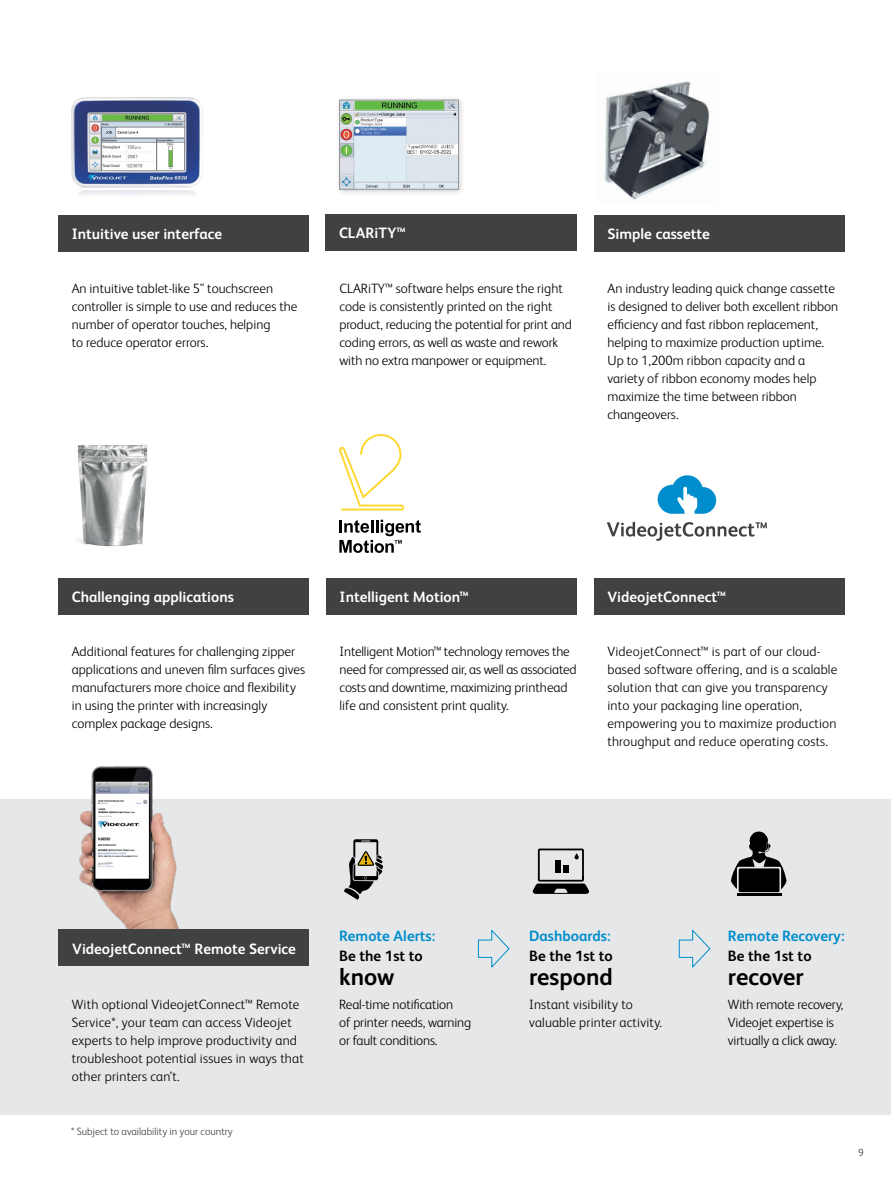
<style>
.page{position:relative;width:891px;height:1188px;background:#fff}
.page>*{position:absolute;margin:0;border:0;box-sizing:border-box;transform-origin:0 0}
.t1{font:700 24px "FS Albert Pro";color:#000}
.t2{font:700 15px "FS Albert Pro";color:#fff}
.t3{font:700 15px "FS Albert Pro";color:#008dcd}
.t4{font:700 15px "FS Albert Pro";color:#000}
.t5{font:300 13.5px/18px "FS Albert Pro";color:#000}
.t6{font:300 10.5px "FS Albert Pro";color:#414042}
</style>
<div class="page">
<div style="left:0;top:799px;width:891px;height:316px;background:#e6e7e8"></div>
<svg style="left:533px;top:849px;width:56px;height:45px"></svg>
<svg style="left:344px;top:839px;width:39px;height:61px"></svg>
<hr style="left:737px;top:893px;width:44px;height:3px;background:#000">
<svg style="left:731px;top:832px;width:56px;height:60px"></svg>
<img style="left:603px;top:81px;width:107px;height:119px">
<img style="left:77px;top:444px;width:71px;height:103px">
<svg style="left:657px;top:475px;width:60px;height:39px"></svg>
<svg style="left:607px;top:522px;width:160px;height:19px"></svg>
<img style="left:70px;top:766px;width:113px;height:164px">
<img style="left:71px;top:97px;width:132px;height:98px">
<div style="left:58px;top:215px;width:251px;height:36px;background:#414042"></div>
<div style="left:594px;top:578px;width:251px;height:37px;background:#414042"></div>
<div style="left:594px;top:215px;width:251px;height:36px;background:#414042"></div>
<svg style="left:339px;top:434px;width:65px;height:77px"></svg>
<svg style="left:339px;top:520px;width:82px;height:33px"></svg>
<div style="left:326px;top:578px;width:251px;height:37px;background:#414042"></div>
<div style="left:58px;top:578px;width:251px;height:37px;background:#414042"></div>
<svg style="left:679px;top:930px;width:32px;height:38px"></svg>
<svg style="left:478px;top:930px;width:32px;height:38px"></svg>
<div style="left:326px;top:214px;width:251px;height:37px;background:#414042"></div>
<div style="left:335px;top:95px;width:131px;height:102px;background:#000;opacity:.2"></div>
<img style="left:341px;top:102px;width:116px;height:85px">
<div style="left:339px;top:100px;width:120px;height:89px;border:1px solid #939598"></div>
<div style="left:59px;top:930px;width:250px;height:36px;background:#414042"></div>
<p class="t2" style="left:72px;top:223px;width:152px">Intuitive user interface</p>
<p class="t5" style="left:72px;top:278px;width:227px">An intuitive tablet-like 5" touchscreen controller is simple to use and reduces the number of operator touches, helping<br>to reduce operator errors.</p>
<p class="t2" style="left:339px;top:223px;width:69px">CLARiTY™</p>
<p class="t5" style="left:339px;top:278px;width:234px">CLARiTY™ software helps ensure the right code is consistently printed on the right product, reducing the potential for print and coding errors, as well as waste and rework with no extra manpower or equipment.</p>
<p class="t2" style="left:608px;top:223px;width:104px">Simple cassette</p>
<p class="t5" style="left:608px;top:278px;width:232px">An industry leading quick change cassette is designed to deliver both excellent ribbon efficiency and fast ribbon replacement, helping to maximize production uptime.<br>Up to 1,200m ribbon capacity and a variety of ribbon economy modes help maximize the time between ribbon changeovers.</p>
<p class="t2" style="left:72px;top:587px;width:164px">Challenging applications</p>
<p class="t5" style="left:72px;top:642px;width:235px">Additional features for challenging zipper applications and uneven film surfaces gives manufacturers more choice and flexibility in using the printer with increasingly complex package designs.</p>
<p class="t2" style="left:340px;top:587px;width:131px">Intelligent Motion™</p>
<p class="t5" style="left:340px;top:642px;width:239px">Intelligent Motion™ technology removes the need for compressed air, as well as associated costs and downtime, maximizing printhead life and consistent print quality.</p>
<p class="t2" style="left:608px;top:587px;width:120px">VideojetConnect™</p>
<p class="t5" style="left:608px;top:642px;width:231px">VideojetConnect™ is part of our cloud&shy;based software offering, and is a scalable solution that can give you transparency into your packaging line operation, empowering you to maximize production throughput and reduce operating costs.</p>
<p class="t2" style="left:72px;top:938px;width:225px">VideojetConnect™ Remote Service</p>
<p class="t5" style="left:72px;top:995px;width:233px">With optional VideojetConnect™ Remote Service*, your team can access Videojet experts to help improve productivity and troubleshoot potential issues in ways that other printers can’t.</p>
<p class="t6" style="left:71px;top:1124px;width:163px">* Subject to availability in your country</p>
<p class="t3" style="left:339px;top:926px;width:98px">Remote Alerts:</p>
<p class="t4" style="left:339px;top:945px;width:85px">Be the 1st to</p>
<h1 class="t1" style="left:339px;top:960px;width:57px">know</h1>
<p class="t5" style="left:339px;top:995px;width:134px">Real-time notification<br>of printer needs, warning or fault conditions.</p>
<p class="t3" style="left:529px;top:926px;width:83px">Dashboards:</p>
<p class="t4" style="left:529px;top:945px;width:85px">Be the 1st to</p>
<h1 class="t1" style="left:529px;top:960px;width:85px">respond</h1>
<p class="t5" style="left:529px;top:995px;width:135px">Instant visibility to valuable printer activity.</p>
<p class="t3" style="left:728px;top:926px;width:118px">Remote Recovery:</p>
<p class="t4" style="left:728px;top:945px;width:85px">Be the 1st to</p>
<h1 class="t1" style="left:728px;top:960px;width:78px">recover</h1>
<p class="t5" style="left:728px;top:995px;width:117px">With remote recovery,<br>Videojet expertise is virtually a click away.</p>
<p class="t6" style="left:858px;top:1145px;width:7px">9</p>
</div>
